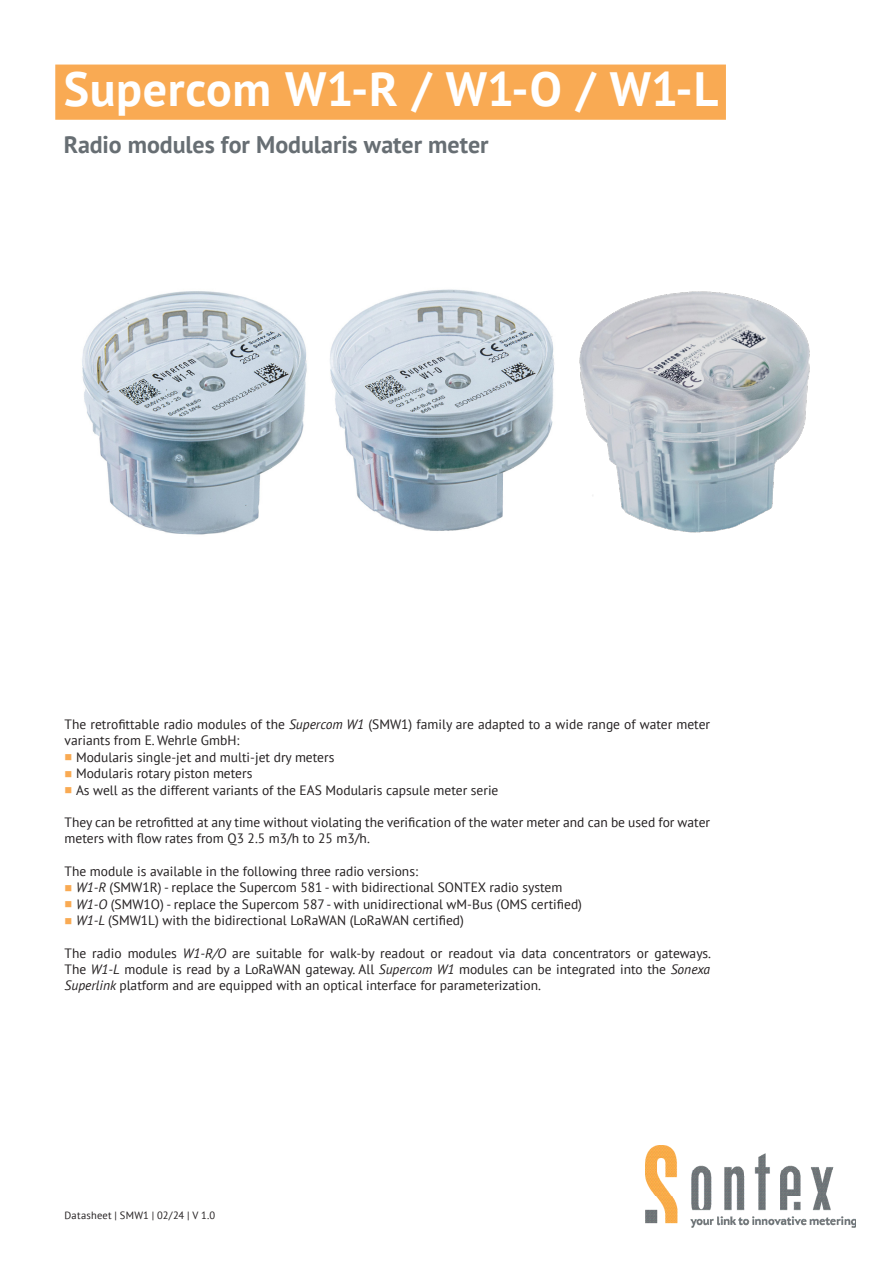
<style>
.page{position:relative;width:893px;height:1263px;background:#fff}
.page>*{position:absolute;margin:0;border:0;box-sizing:border-box;transform-origin:0 0}
.Titel_orange-hinterlegt{font:700 48px "PT Sans";letter-spacing:.01em;color:#fff}
.Lead{font:700 24px "PT Sans";letter-spacing:-.005em;color:#676e73}
.t1{font:13.5px/16.2px "PT Sans";color:#231f20}
.Fusszeile{font:10.5px "PT Sans";letter-spacing:.025em;color:#231f20}
.s1{font-style:italic}
.s2{color:#f9aa53}
</style>
<div class="page">
<div style="left:55px;top:65px;width:671px;height:55px;background:#f9aa53"></div>
<img style="left:646px;top:1145px;width:210px;height:83px">
<img style="left:82px;top:291px;width:225px;height:244px">
<img style="left:330px;top:289px;width:225px;height:242px">
<img style="left:579px;top:291px;width:231px;height:242px">
<p class="Titel_orange-hinterlegt" style="left:64px;top:58px;width:656px">Supercom W1-R / W1-O / W1-L</p>
<p class="Lead" style="left:64px;top:129px;width:426px">Radio modules for Modularis water meter</p>
<p class="t1" style="left:65px;top:716px;width:647px">The retrofittable radio modules of the <span class="s1">Supercom W1</span> (SMW1) family are adapted to a wide range of water meter variants from E. Wehrle GmbH:</p>
<p class="t1" style="left:65px;top:749px;width:271px"><span class="s2">■</span> Modularis single-jet and multi-jet dry meters</p>
<p class="t1" style="left:65px;top:765px;width:189px"><span class="s2">■</span> Modularis rotary piston meters</p>
<p class="t1" style="left:65px;top:782px;width:435px"><span class="s2">■</span> As well as the different variants of the EAS Modularis capsule meter serie</p>
<p class="t1" style="left:65px;top:814px;width:647px">They can be retrofitted at any time without violating the verification of the water meter and can be used for water meters with flow rates from Q3 2.5 m3/h to 25 m3/h.</p>
<p class="t1" style="left:65px;top:863px;width:355px">The module is available in the following three radio versions:</p>
<p class="t1" style="left:65px;top:879px;width:499px"><span class="s2">■</span> <span class="s1">W1-R</span> (SMW1R) - replace the Supercom 581 - with bidirectional SONTEX radio system</p>
<p class="t1" style="left:65px;top:896px;width:519px"><span class="s2">■</span> <span class="s1">W1-O</span> (SMW1O) - replace the Supercom 587 - with unidirectional wM-Bus (OMS certified)</p>
<p class="t1" style="left:65px;top:912px;width:401px"><span class="s2">■</span> <span class="s1">W1-L</span> (SMW1L) with the bidirectional LoRaWAN (LoRaWAN certified)</p>
<p class="t1" style="left:65px;top:944px;width:648px;text-align:justify">The radio modules <span class="s1">W1-R/O</span> are suitable for walk-by readout or readout via data concentrators or gateways.<br>The <span class="s1">W1-L</span> module is read by a LoRaWAN gateway. All <span class="s1">Supercom W1</span> modules can be integrated into the <span class="s1">Sonexa Superlink</span> platform and are equipped with an optical interface for parameterization.</p>
<p class="Fusszeile" style="left:65px;top:1208px;width:152px">Datasheet | SMW1 | 02/24 | V 1.0</p>
</div>
